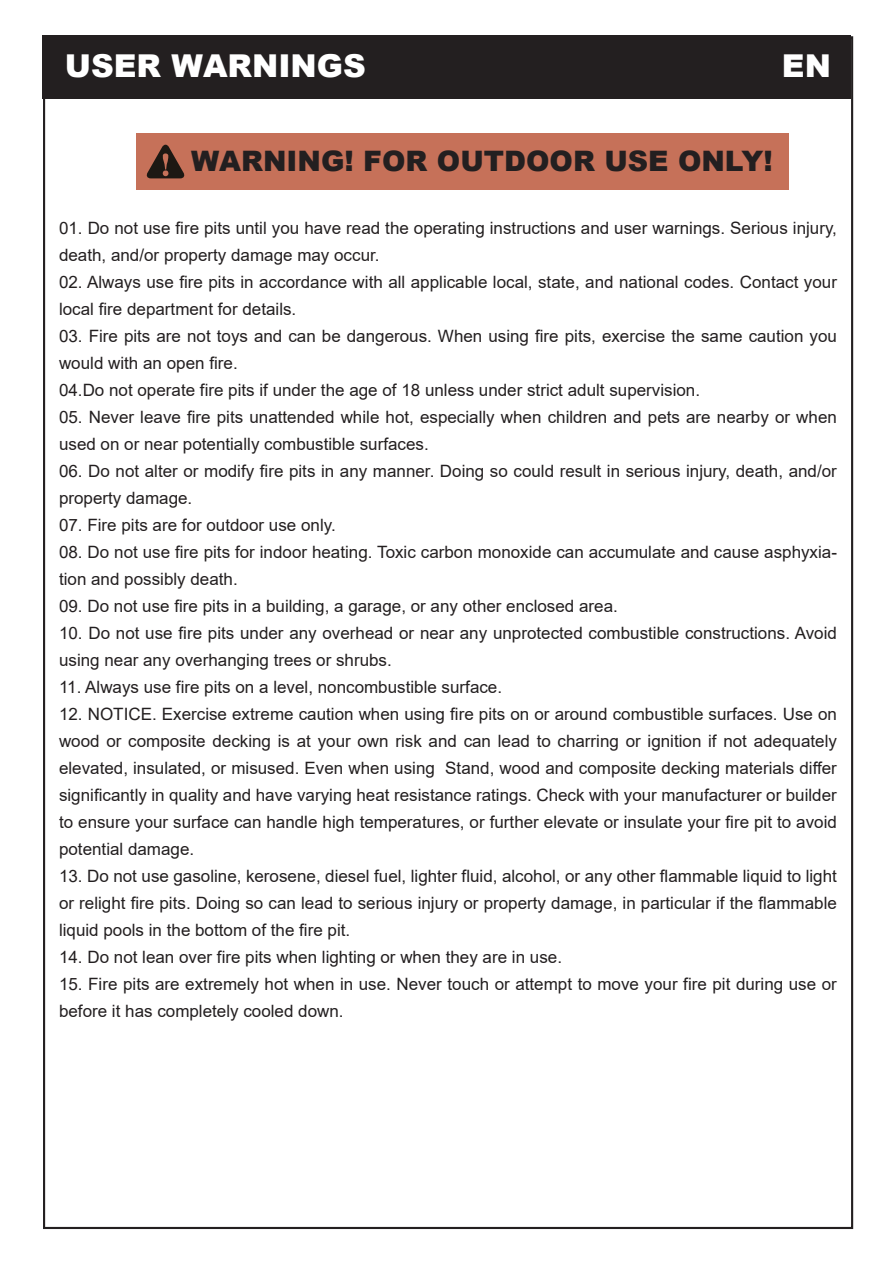
<style>
.page{position:relative;width:893px;height:1263px;background:#fff}
.page>*{position:absolute;margin:0;border:0;box-sizing:border-box;transform-origin:0 0}
.t1{font:900 31.5px "Arial";color:#fff}
.t2{font:900 28.2px "Arial";color:#231f20}
.t3{font:16.95px/27px "Arial";color:#231f20}
</style>
<div class="page">
<div style="left:43px;top:35px;width:808px;height:64px;background:#231f20"></div>
<div style="left:136px;top:133px;width:652px;height:57px;background:#c67159"></div>
<svg style="left:146px;top:145px;width:39px;height:33px"></svg>
<h1 class="t1" style="left:65px;top:43px;width:302px">USER WARNINGS</h1>
<h1 class="t1" style="left:782px;top:43px;width:50px">EN</h1>
<h2 class="t2" style="left:191px;top:141px;width:583px">WARNING! FOR OUTDOOR USE ONLY!</h2>
<p class="t3" style="left:59px;top:214px;width:779px">01. Do not use fire pits until you have read the operating instructions and user warnings. Serious injury, death, and/or property damage may occur.</p>
<p class="t3" style="left:59px;top:268px;width:779px">02. Always use fire pits in accordance with all applicable local, state, and national codes. Contact your local fire department for details.</p>
<p class="t3" style="left:59px;top:322px;width:779px">03. Fire pits are not toys and can be dangerous. When using fire pits, exercise the same caution you would with an open fire.<br>04.Do not operate fire pits if under the age of 18 unless under strict adult supervision.</p>
<p class="t3" style="left:59px;top:403px;width:779px">05. Never leave fire pits unattended while hot, especially when children and pets are nearby or when used on or near potentially combustible surfaces.</p>
<p class="t3" style="left:59px;top:457px;width:779px">06. Do not alter or modify fire pits in any manner. Doing so could result in serious injury, death, and/or property damage.</p>
<p class="t3" style="left:59px;top:511px;width:278px">07. Fire pits are for outdoor use only.</p>
<p class="t3" style="left:59px;top:538px;width:779px">08. Do not use fire pits for indoor heating. Toxic carbon monoxide can accumulate and cause asphyxia&shy;tion and possibly death.</p>
<p class="t3" style="left:59px;top:592px;width:560px">09. Do not use fire pits in a building, a garage, or any other enclosed area.</p>
<p class="t3" style="left:59px;top:619px;width:779px">10. Do not use fire pits under any overhead or near any unprotected combustible constructions. Avoid using near any overhanging trees or shrubs.</p>
<p class="t3" style="left:59px;top:673px;width:445px">11. Always use fire pits on a level, noncombustible surface.</p>
<p class="t3" style="left:59px;top:700px;width:779px;text-align:justify">12. NOTICE. Exercise extreme caution when using fire pits on or around combustible surfaces. Use on wood or composite decking is at your own risk and can lead to charring or ignition if not adequately elevated, insulated, or misused. Even when using Stand, wood and composite decking materials differ significantly in quality and have varying heat resistance ratings. Check with your manufacturer or builder to ensure your surface can handle high temperatures, or further elevate or insulate your fire pit to avoid potential damage.</p>
<p class="t3" style="left:59px;top:862px;width:779px;text-align:justify">13. Do not use gasoline, kerosene, diesel fuel, lighter fluid, alcohol, or any other flammable liquid to light or relight fire pits. Doing so can lead to serious injury or property damage, in particular if the flammable liquid pools in the bottom of the fire pit.</p>
<p class="t3" style="left:59px;top:943px;width:504px">14. Do not lean over fire pits when lighting or when they are in use.</p>
<p class="t3" style="left:59px;top:970px;width:779px">15. Fire pits are extremely hot when in use. Never touch or attempt to move your fire pit during use or before it has completely cooled down.</p>
</div>
